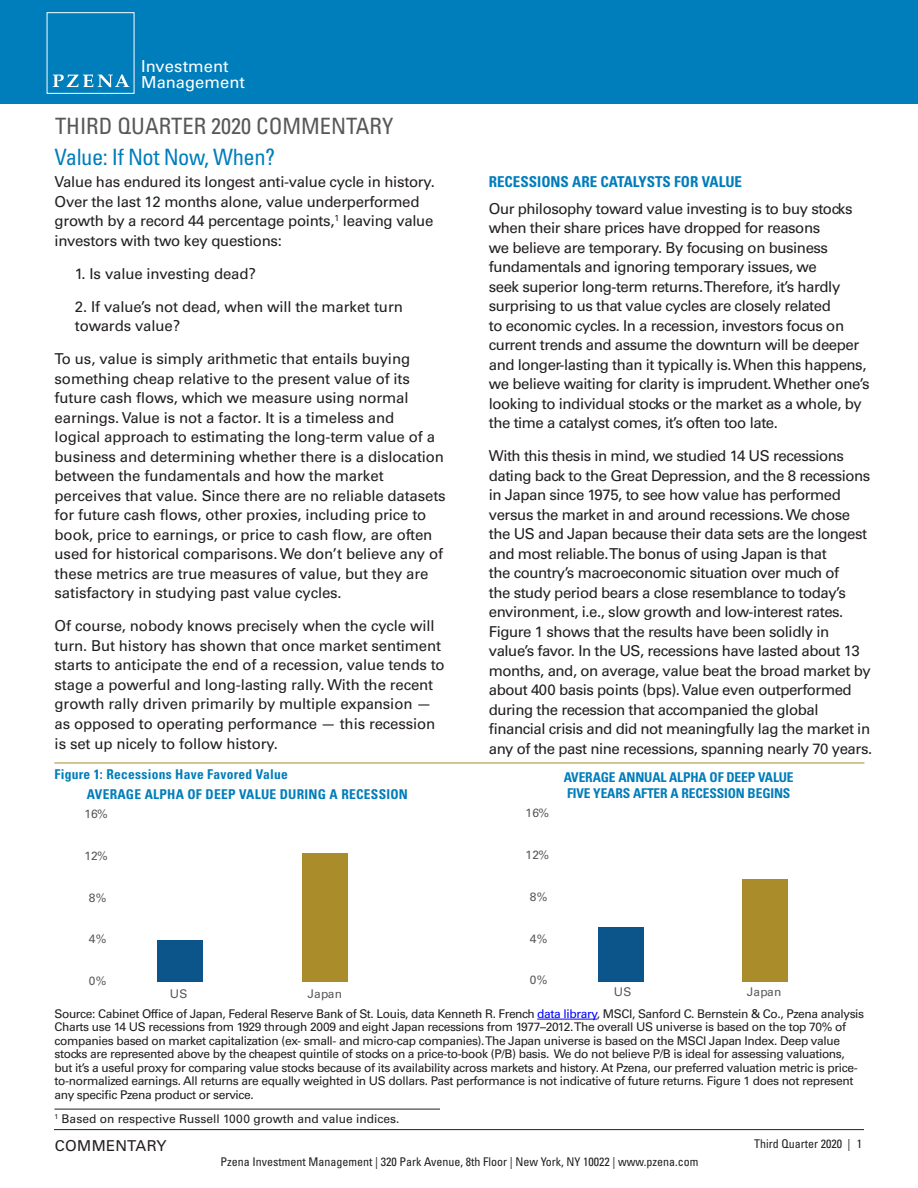
<style>
.page{position:relative;width:918px;height:1188px;background:#fff}
.page>*{position:absolute;margin:0;border:0;box-sizing:border-box;transform-origin:0 0}
.t1{font:condensed 22.5px "Univers LT Std";color:#57585a}
.t2{font:condensed 22.5px "Univers LT Std";letter-spacing:-.02em;color:#007dbb}
.t3{font:16.5px/16.5px "Univers LT Std";letter-spacing:.005em;color:#fff}
.t4{font:15px/19.5px "Univers LT Std";letter-spacing:-.03em;color:#231f20}
.t5{font:15px/19.5px "Univers LT Std";letter-spacing:-.01em;color:#231f20}
.t6{font:700 condensed 15px "Univers LT Std";color:#007dbb}
.t7{font:15px "Univers LT Std";letter-spacing:.02em;color:#231f20}
.t8{font:700 condensed 13.5px/19.5px "Univers LT Std";letter-spacing:.02em;color:#007dbb}
.t9{font:700 condensed 13.5px/16.5px "Univers LT Std";letter-spacing:-.01em;color:#007dbb}
.t10{font:12px/13.5px "Univers LT Std";letter-spacing:-.03em;color:#231f20}
.t11{font:condensed 12px "Univers LT Std";color:#231f20}
.t12{font:12px "Univers LT Std";color:#231f20}
.t13{font:12px "Univers LT Std";letter-spacing:.025em;color:#58595b}
.s1{color:#00f}
</style>
<div class="page">
<hr style="left:54px;top:1129px;width:810px;height:1px;background:#231f20">
<div style="left:0;top:0;width:918px;height:104px;background:#007dbb"></div>
<svg style="left:53px;top:75px;width:76px;height:12px"></svg>
<hr style="left:54px;top:1109px;width:386px;height:1px;background:#231f20">
<div style="left:302px;top:853px;width:46px;height:129px;background:#ab8c2b"></div>
<div style="left:157px;top:940px;width:45px;height:42px;background:#0b558a"></div>
<hr style="left:537px;top:1019px;width:60px;height:1px;background:#00f">
<div style="left:599px;top:927px;width:45px;height:54px;background:#0b558a"></div>
<div style="left:743px;top:879px;width:45px;height:102px;background:#ab8c2b"></div>
<hr style="left:54px;top:763px;width:810px;height:1px;background:#ab8c2b">
<p class="t3" style="left:141px;top:58px;width:105px">Investment<br>Management</p>
<h1 class="t1" style="left:55px;top:112px;width:340px">THIRD QUARTER 2020 COMMENTARY</h1>
<h1 class="t2" style="left:55px;top:143px;width:222px">Value: If Not Now, When?</h1>
<p class="t4" style="left:55px;top:172px;width:382px">Value has endured its longest anti-value cycle in history.<br>Over the last 12 months alone, value underperformed growth by a record 44 percentage points,<sup>1</sup> leaving value investors with two key questions:</p>
<p class="t5" style="left:75px;top:264px;width:183px">1. Is value investing dead?</p>
<p class="t5" style="left:75px;top:297px;width:329px">2. If value’s not dead, when will the market turn towards value?</p>
<p class="t5" style="left:55px;top:349px;width:393px">To us, value is simply arithmetic that entails buying something cheap relative to the present value of its future cash flows, which we measure using normal earnings. Value is not a factor. It is a timeless and<br>logical approach to estimating the long-term value of a business and determining whether there is a dislocation between the fundamentals and how the market perceives that value. Since there are no reliable datasets for future cash flows, other proxies, including price to book, price to earnings, or price to cash flow, are often used for historical comparisons. We don’t believe any of these metrics are true measures of value, but they are satisfactory in studying past value cycles.</p>
<p class="t5" style="left:55px;top:616px;width:392px">Of course, nobody knows precisely when the cycle will turn. But history has shown that once market sentiment starts to anticipate the end of a recession, value tends to stage a powerful and long-lasting rally. With the recent growth rally driven primarily by multiple expansion — as opposed to operating performance — this recession is set up nicely to follow history.</p>
<p class="t6" style="left:489px;top:173px;width:255px">RECESSIONS ARE CATALYSTS FOR VALUE</p>
<p class="t4" style="left:489px;top:199px;width:382px">Our philosophy toward value investing is to buy stocks when their share prices have dropped for reasons<br>we believe are temporary. By focusing on business fundamentals and ignoring temporary issues, we<br>seek superior long-term returns. Therefore, it’s hardly surprising to us that value cycles are closely related<br>to economic cycles. In a recession, investors focus on current trends and assume the downturn will be deeper and longer-lasting than it typically is. When this happens, we believe waiting for clarity is imprudent. Whether one’s looking to individual stocks or the market as a whole, by the time a catalyst comes, it’s often too late.</p>
<p class="t4" style="left:489px;top:446px;width:385px">With this thesis in mind, we studied 14 US recessions dating back to the Great Depression, and the 8 recessions in Japan since 1975, to see how value has performed versus the market in and around recessions. We chose the US and Japan because their data sets are the longest and most reliable. The bonus of using Japan is that<br>the country’s macroeconomic situation over much of<br>the study period bears a close resemblance to today’s environment, i.e., slow growth and low-interest rates.<br>Figure 1 shows that the results have been solidly in value’s favor. In the US, recessions have lasted about 13 months, and, on average, value beat the broad market by about 400 basis points (bps). Value even outperformed during the recession that accompanied the global financial crisis and did not meaningfully lag the market in any of the past nine recessions, spanning nearly 70 years.</p>
<p class="t8" style="left:87px;top:765px;width:323px;text-indent:-32px">Figure 1: Recessions Have Favored Value<br>AVERAGE ALPHA OF DEEP VALUE DURING A RECESSION</p>
<p class="t9" style="left:564px;top:769px;width:232px">AVERAGE ANNUAL ALPHA OF DEEP VALUE<br>FIVE YEARS AFTER A RECESSION BEGINS</p>
<p class="t13" style="left:84px;top:807px;width:25px">16%</p>
<p class="t13" style="left:525px;top:806px;width:25px">16%</p>
<p class="t13" style="left:84px;top:848px;width:25px">12%</p>
<p class="t13" style="left:525px;top:848px;width:25px">12%</p>
<p class="t13" style="left:89px;top:890px;width:19px">8%</p>
<p class="t13" style="left:530px;top:889px;width:19px">8%</p>
<p class="t13" style="left:89px;top:932px;width:19px">4%</p>
<p class="t13" style="left:530px;top:931px;width:19px">4%</p>
<p class="t13" style="left:89px;top:974px;width:19px">0%</p>
<p class="t13" style="left:170px;top:987px;width:19px">US</p>
<p class="t13" style="left:307px;top:987px;width:36px">Japan</p>
<p class="t13" style="left:530px;top:973px;width:19px">0%</p>
<p class="t13" style="left:614px;top:984px;width:19px">US</p>
<p class="t13" style="left:747px;top:984px;width:36px">Japan</p>
<p class="t10" style="left:55px;top:1007px;width:811px">Source: Cabinet Office of Japan, Federal Reserve Bank of St. Louis, data Kenneth R. French <span class="s1">data library</span>, MSCI, Sanford C. Bernstein &amp; Co., Pzena analysis Charts use 14 US recessions from 1929 through 2009 and eight Japan recessions from 1977–2012. The overall US universe is based on the top 70% of companies based on market capitalization (ex- small- and micro-cap companies). The Japan universe is based on the MSCI Japan Index. Deep value stocks are represented above by the cheapest quintile of stocks on a price-to-book (P/B) basis. We do not believe P/B is ideal for assessing valuations, but it’s a useful proxy for comparing value stocks because of its availability across markets and history. At Pzena, our preferred valuation metric is price&shy;to-normalized earnings. All returns are equally weighted in US dollars. Past performance is not indicative of future returns. Figure 1 does not represent any specific Pzena product or service.</p>
<p class="t12" style="left:54px;top:1111px;width:346px"><sup>1</sup> Based on respective Russell 1000 growth and value indices.</p>
<p class="t7" style="left:55px;top:1137px;width:113px">COMMENTARY</p>
<p class="t11" style="left:221px;top:1154px;width:479px">Pzena Investment Management | 320 Park Avenue, 8th Floor | New York, NY 10022 | www.pzena.com</p>
<p class="t11" style="left:754px;top:1137px;width:110px">Third Quarter 2020 | 1</p>
</div>
